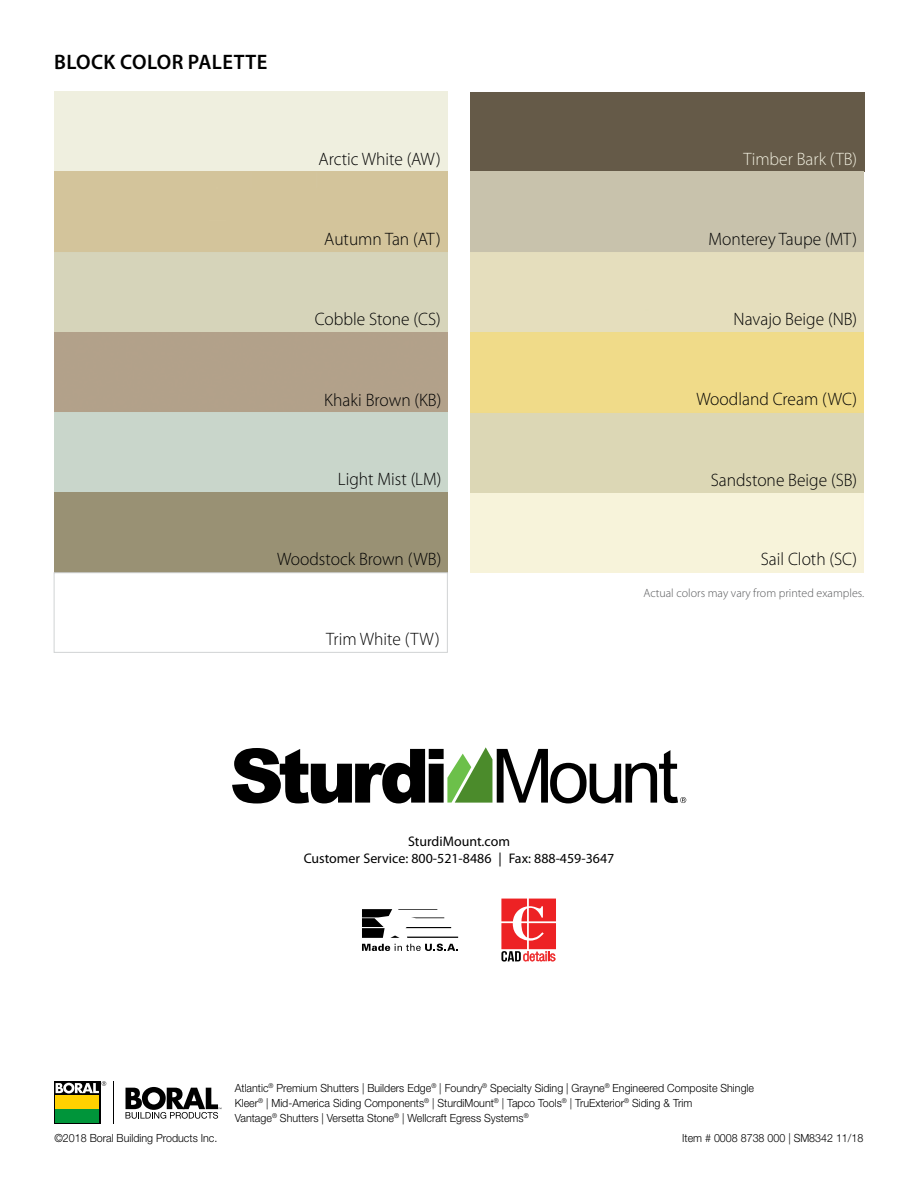
<style>
.page{position:relative;width:918px;height:1188px;background:#fff}
.page>*{position:absolute;margin:0;border:0;box-sizing:border-box;transform-origin:0 0}
.t1{font:600 21px "Myriad Pro";letter-spacing:.02em;color:#000}
.t2{font:300 18px "Myriad Pro";color:#000}
.t3{font:300 18px "Myriad Pro";color:#f0eede}
.t4{font:13.95px/16.8px "Myriad Pro";color:#000;text-align:center}
.t5{font:300 12px "Myriad Pro";color:#58595b}
.t6{font:300 11.25px/15px "Helvetica Neue LT Std";color:#000;scale:.95 1}
</style>
<div class="page">
<svg style="left:362px;top:944px;width:96px;height:7px"></svg>
<svg style="left:406px;top:927px;width:45px;height:1px"></svg>
<hr style="left:407px;top:937px;width:51px;height:1px;background:#000">
<svg style="left:362px;top:909px;width:38px;height:29px"></svg>
<svg style="left:411px;top:917px;width:33px;height:1px"></svg>
<hr style="left:398px;top:909px;width:39px;height:1px;background:#000">
<svg style="left:501px;top:899px;width:55px;height:63px"></svg>
<div style="left:471px;top:92px;width:393px;height:80px;background:#655a48"></div>
<div style="left:54px;top:573px;width:393px;height:79px;border:1px solid #d1d3d4"></div>
<svg style="left:232px;top:747px;width:454px;height:57px"></svg>
<svg style="left:54px;top:1081px;width:47px;height:43px"></svg>
<div style="left:56px;top:1095px;width:43px;height:13px;background:#ffd100"></div>
<div style="left:56px;top:1109px;width:43px;height:14px;background:#00953a"></div>
<svg style="left:56px;top:1081px;width:50px;height:12px"></svg>
<svg style="left:126px;top:1087px;width:95px;height:32px"></svg>
<hr style="left:113px;top:1081px;width:1px;height:43px;background:#000">
<h1 class="t1" style="left:54px;top:49px;width:215px">BLOCK COLOR PALETTE</h1>
<h2 class="t2" style="left:319px;top:148px;width:124px">Arctic White (AW)</h2>
<h2 class="t2" style="left:324px;top:229px;width:118px">Autumn Tan (AT)</h2>
<h2 class="t2" style="left:315px;top:309px;width:127px">Cobble Stone (CS)</h2>
<h2 class="t2" style="left:324px;top:389px;width:119px">Khaki Brown (KB)</h2>
<h2 class="t2" style="left:338px;top:468px;width:105px">Light Mist (LM)</h2>
<h2 class="t2" style="left:277px;top:548px;width:166px">Woodstock Brown (WB)</h2>
<h2 class="t2" style="left:326px;top:628px;width:115px">Trim White (TW)</h2>
<h2 class="t3" style="left:744px;top:148px;width:115px">Timber Bark (TB)</h2>
<h2 class="t2" style="left:709px;top:229px;width:150px">Monterey Taupe (MT)</h2>
<h2 class="t2" style="left:734px;top:309px;width:125px">Navajo Beige (NB)</h2>
<h2 class="t2" style="left:696px;top:389px;width:162px">Woodland Cream (WC)</h2>
<h2 class="t2" style="left:711px;top:469px;width:148px">Sandstone Beige (SB)</h2>
<h2 class="t2" style="left:761px;top:548px;width:98px">Sail Cloth (SC)</h2>
<p class="t5" style="left:643px;top:586px;width:222px">Actual colors may vary from printed examples.</p>
<p class="t4" style="left:304px;top:833px;width:312px">SturdiMount.com<br>Customer Service: 800-521-8486 | Fax: 888-459-3647</p>
<p class="t6" style="left:235px;top:1080px;width:548px">Atlantic<sup>®</sup> Premium Shutters | Builders Edge<sup>®</sup> | Foundry<sup>®</sup> Specialty Siding | Grayne<sup>®</sup> Engineered Composite Shingle<br>Kleer<sup>®</sup> | Mid-America Siding Components<sup>®</sup> | SturdiMount<sup>®</sup> | Tapco Tools<sup>®</sup> | TruExterior<sup>®</sup> Siding &amp; Trim<br>Vantage<sup>®</sup> Shutters | Versetta Stone<sup>®</sup> | Wellcraft Egress Systems<sup>®</sup></p>
<p class="t6" style="left:54px;top:1130px;width:173px">©2018 Boral Building Products Inc.</p>
<p class="t6" style="left:682px;top:1130px;width:192px">Item # 0008 8738 000 | SM8342 11/18</p>
</div>
